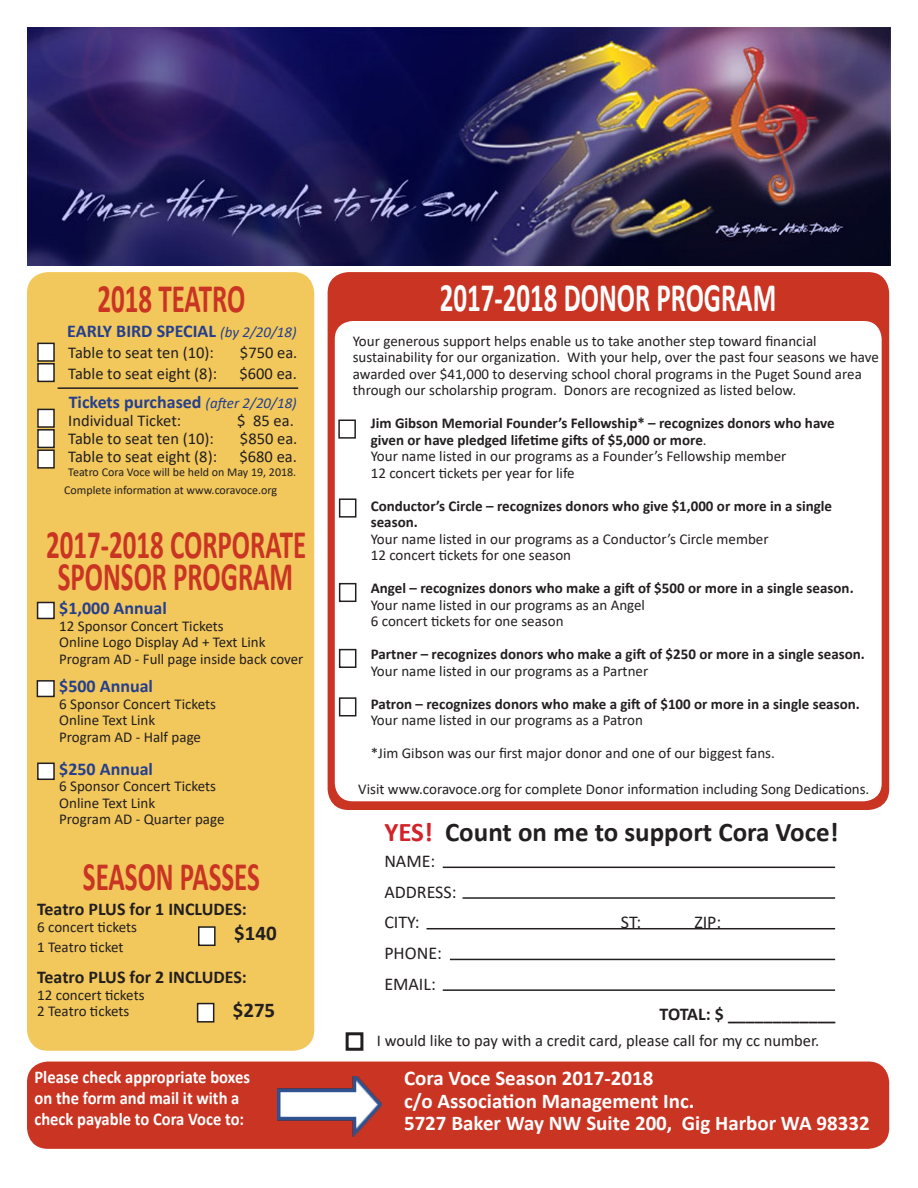
<style>
.page{position:relative;width:918px;height:1188px;background:#fff}
.page>*{position:absolute;margin:0;border:0;box-sizing:border-box;transform-origin:0 0}
.t1{font:700 40.5px/32.4px "Calibri";color:#ca3423;scale:.67 1}
.t2{font:700 40.5px "Calibri";color:#fff;scale:.67 1}
.t3{font:700 27px "Calibri";color:#231f20}
.t4{font:700 21px "Calibri";color:#fff}
.t5{font:700 21px "Calibri";color:#231f20}
.t6{font:700 18px "Calibri";color:#253f8e}
.t7{font:700 18px "Calibri";color:#fff;scale:.92 1}
.t8{font:700 18px "Calibri";color:#231f20}
.t9{font:18px "Calibri";color:#231f20}
.t10{font:16.5px "Calibri";color:#231f20}
.t11{font:15px/16.5px "Calibri";color:#231f20}
.t12{font:700 15px/16.5px "Calibri";color:#231f20}
.t13{font:12px "Calibri";color:#231f20}
.s1{font-weight:400;font-style:italic;font-size:15px}
.s2{font-weight:400}
.s3{color:#d1232a}
</style>
<div class="page">
<div style="left:27px;top:1062px;width:862px;height:87px;background:#ca3423;border-radius:21px"></div>
<hr style="left:450px;top:959px;width:385px;height:1px;background:#231f20">
<hr style="left:443px;top:989px;width:392px;height:2px;background:#231f20">
<hr style="left:463px;top:897px;width:372px;height:2px;background:#231f20">
<hr style="left:427px;top:928px;width:408px;height:1px;background:#231f20">
<hr style="left:443px;top:867px;width:392px;height:1px;background:#231f20">
<div style="left:27px;top:272px;width:287px;height:779px;background:#f2c85c;border-radius:21px"></div>
<img style="left:27px;top:27px;width:864px;height:238px">
<div style="left:328px;top:272px;width:561px;height:538px;background:#ca3423;border-radius:21px"></div>
<div style="left:335px;top:321px;width:547px;height:480px;background:#fff;border-radius:18px"></div>
<div style="left:38px;top:602px;width:16px;height:16px;background:#fff"></div>
<div style="left:37px;top:602px;width:18px;height:17px;border:2px solid #231f20"></div>
<div style="left:346px;top:1032px;width:17px;height:19px;border:3px solid #231f20"></div>
<div style="left:38px;top:409px;width:16px;height:18px;background:#fff"></div>
<div style="left:37px;top:409px;width:18px;height:19px;border:2px solid #231f20"></div>
<div style="left:38px;top:430px;width:16px;height:17px;background:#fff"></div>
<div style="left:37px;top:429px;width:18px;height:19px;border:2px solid #231f20"></div>
<div style="left:38px;top:450px;width:16px;height:18px;background:#fff"></div>
<div style="left:37px;top:449px;width:18px;height:20px;border:2px solid #231f20"></div>
<div style="left:38px;top:343px;width:16px;height:18px;background:#fff"></div>
<div style="left:37px;top:343px;width:18px;height:19px;border:2px solid #231f20"></div>
<div style="left:38px;top:364px;width:16px;height:17px;background:#fff"></div>
<div style="left:37px;top:363px;width:18px;height:19px;border:2px solid #231f20"></div>
<hr style="left:58px;top:387px;width:240px;height:2px;background:#231f20">
<div style="left:37px;top:681px;width:17px;height:15px;background:#fff"></div>
<div style="left:37px;top:680px;width:18px;height:17px;border:2px solid #231f20"></div>
<div style="left:38px;top:763px;width:16px;height:16px;background:#fff"></div>
<div style="left:37px;top:763px;width:18px;height:17px;border:2px solid #231f20"></div>
<div style="left:199px;top:927px;width:16px;height:18px;background:#fff"></div>
<div style="left:198px;top:926px;width:18px;height:20px;border:2px solid #231f20"></div>
<div style="left:198px;top:1004px;width:16px;height:18px;background:#fff"></div>
<div style="left:197px;top:1003px;width:17px;height:20px;border:2px solid #231f20"></div>
<img style="left:277px;top:1076px;width:105px;height:60px">
<div style="left:338px;top:420px;width:18px;height:19px;border:2px solid #231f20"></div>
<div style="left:339px;top:498px;width:17px;height:20px;border:2px solid #231f20"></div>
<div style="left:339px;top:583px;width:17px;height:19px;border:2px solid #231f20"></div>
<div style="left:339px;top:649px;width:17px;height:19px;border:2px solid #231f20"></div>
<div style="left:339px;top:697px;width:17px;height:19px;border:2px solid #231f20"></div>
<p class="t1" style="left:98px;top:282px;width:222px">2018 TEATRO</p>
<p class="t6" style="left:67px;top:318px;width:231px">EARLY BIRD SPECIAL <span class="s1">(by 2/20/18)</span></p>
<p class="t10" style="left:68px;top:341px;width:147px">Table to seat ten (10):</p>
<p class="t10" style="left:240px;top:341px;width:59px">$750 ea.</p>
<p class="t10" style="left:68px;top:362px;width:150px">Table to seat eight (8):</p>
<p class="t10" style="left:239px;top:362px;width:59px">$600 ea.</p>
<p class="t6" style="left:69px;top:389px;width:230px">Tickets purchased <span class="s1">(after 2/20/18)</span></p>
<p class="t10" style="left:68px;top:409px;width:115px">Individual Ticket:</p>
<p class="t10" style="left:237px;top:409px;width:58px">$ 85 ea.</p>
<p class="t10" style="left:68px;top:427px;width:147px">Table to seat ten (10):</p>
<p class="t10" style="left:240px;top:427px;width:59px">$850 ea.</p>
<p class="t10" style="left:68px;top:445px;width:150px">Table to seat eight (8):</p>
<p class="t10" style="left:239px;top:445px;width:59px">$680 ea.</p>
<p class="t13" style="left:68px;top:464px;width:230px">Teatro Cora Voce will be held on May 19, 2018.</p>
<p class="t13" style="left:64px;top:481px;width:214px">Complete information at www.coravoce.org</p>
<p class="t1" style="left:46px;top:527px;width:390px">2017-2018 CORPORATE<br>SPONSOR PROGRAM</p>
<p class="t6" style="left:59px;top:595px;width:109px">$1,000 Annual</p>
<p class="t11" style="left:59px;top:617px;width:166px">12 Sponsor Concert Tickets</p>
<p class="t11" style="left:59px;top:633px;width:246px">Online Logo Display Ad + Text Link<br>Program AD - Full page inside back cover</p>
<p class="t6" style="left:59px;top:673px;width:95px">$500 Annual</p>
<p class="t11" style="left:59px;top:695px;width:158px">6 Sponsor Concert Tickets<br>Online Text Link</p>
<p class="t11" style="left:59px;top:728px;width:143px">Program AD - Half page</p>
<p class="t6" style="left:59px;top:756px;width:95px">$250 Annual</p>
<p class="t11" style="left:59px;top:778px;width:158px">6 Sponsor Concert Tickets<br>Online Text Link</p>
<p class="t11" style="left:59px;top:811px;width:167px">Program AD - Quarter page</p>
<p class="t1" style="left:83px;top:860px;width:266px">SEASON PASSES</p>
<p class="t8" style="left:37px;top:897px;width:211px">Teatro PLUS for 1 INCLUDES:</p>
<p class="t11" style="left:37px;top:918px;width:101px">6 concert tickets</p>
<p class="t11" style="left:37px;top:938px;width:88px">1 Teatro ticket</p>
<p class="t8" style="left:37px;top:965px;width:211px">Teatro PLUS for 2 INCLUDES:</p>
<p class="t11" style="left:37px;top:986px;width:109px">12 concert tickets</p>
<p class="t11" style="left:37px;top:1003px;width:94px">2 Teatro tickets</p>
<p class="t5" style="left:234px;top:919px;width:44px">$140</p>
<p class="t5" style="left:233px;top:995px;width:44px">$275</p>
<p class="t7" style="left:34px;top:1064px;width:236px">Please check appropriate boxes</p>
<p class="t7" style="left:34px;top:1085px;width:224px">on the form and mail it with a</p>
<p class="t7" style="left:34px;top:1106px;width:229px">check payable to Cora Voce to:</p>
<p class="t2" style="left:440px;top:269px;width:504px">2017-2018 DONOR PROGRAM</p>
<p class="t11" style="left:353px;top:332px;width:528px">Your generous support helps enable us to take another step toward financial sustainability for our organization. With your help, over the past four seasons we have awarded over $41,000 to deserving school choral programs in the Puget Sound area through our scholarship program. Donors are recognized as listed below.</p>
<p class="t12" style="left:371px;top:415px;width:465px">Jim Gibson Memorial Founder’s Fellowship* – recognizes donors who have given or have pledged lifetime gifts of $5,000 or more<span class="s2">.</span></p>
<p class="t11" style="left:371px;top:448px;width:417px">Your name listed in our programs as a Founder’s Fellowship member</p>
<p class="t11" style="left:371px;top:464px;width:205px">12 concert tickets per year for life</p>
<p class="t12" style="left:371px;top:497px;width:463px">Conductor’s Circle – recognizes donors who give $1,000 or more in a single season.</p>
<p class="t11" style="left:371px;top:530px;width:399px">Your name listed in our programs as a Conductor’s Circle member</p>
<p class="t11" style="left:371px;top:547px;width:202px">12 concert tickets for one season</p>
<p class="t12" style="left:371px;top:580px;width:484px">Angel – recognizes donors who make a gift of $500 or more in a single season.</p>
<p class="t11" style="left:371px;top:596px;width:276px">Your name listed in our programs as an Angel</p>
<p class="t11" style="left:371px;top:613px;width:194px">6 concert tickets for one season</p>
<p class="t12" style="left:371px;top:646px;width:496px">Partner – recognizes donors who make a gift of $250 or more in a single season.</p>
<p class="t11" style="left:371px;top:662px;width:279px">Your name listed in our programs as a Partner</p>
<p class="t12" style="left:371px;top:695px;width:491px">Patron – recognizes donors who make a gift of $100 or more in a single season.</p>
<p class="t11" style="left:371px;top:712px;width:274px">Your name listed in our programs as a Patron</p>
<p class="t11" style="left:371px;top:745px;width:406px">*Jim Gibson was our first major donor and one of our biggest fans.</p>
<p class="t11" style="left:358px;top:780px;width:513px">Visit www.coravoce.org for complete Donor information including Song Dedications.</p>
<p class="t3" style="left:384px;top:813px;width:456px"><span class="s3">YES!</span> Count on me to support Cora Voce!</p>
<p class="t9" style="left:384px;top:849px;width:53px">NAME:</p>
<p class="t9" style="left:384px;top:879px;width:74px">ADDRESS:</p>
<p class="t9" style="left:384px;top:910px;width:37px">CITY:</p>
<p class="t9" style="left:621px;top:910px;width:22px">ST:</p>
<p class="t9" style="left:694px;top:910px;width:29px">ZIP:</p>
<p class="t9" style="left:384px;top:940px;width:59px">PHONE:</p>
<p class="t9" style="left:384px;top:971px;width:53px">EMAIL:</p>
<p class="t8" style="left:660px;top:1001px;width:178px">TOTAL: $ ____________</p>
<p class="t10" style="left:377px;top:1029px;width:444px">I would like to pay with a credit card, please call for my cc number.</p>
<p class="t4" style="left:404px;top:1064px;width:251px">Cora Voce Season 2017-2018</p>
<p class="t4" style="left:404px;top:1086px;width:292px">c/o Association Management Inc.</p>
<p class="t4" style="left:404px;top:1109px;width:467px">5727 Baker Way NW Suite 200, Gig Harbor WA 98332</p>
</div>
